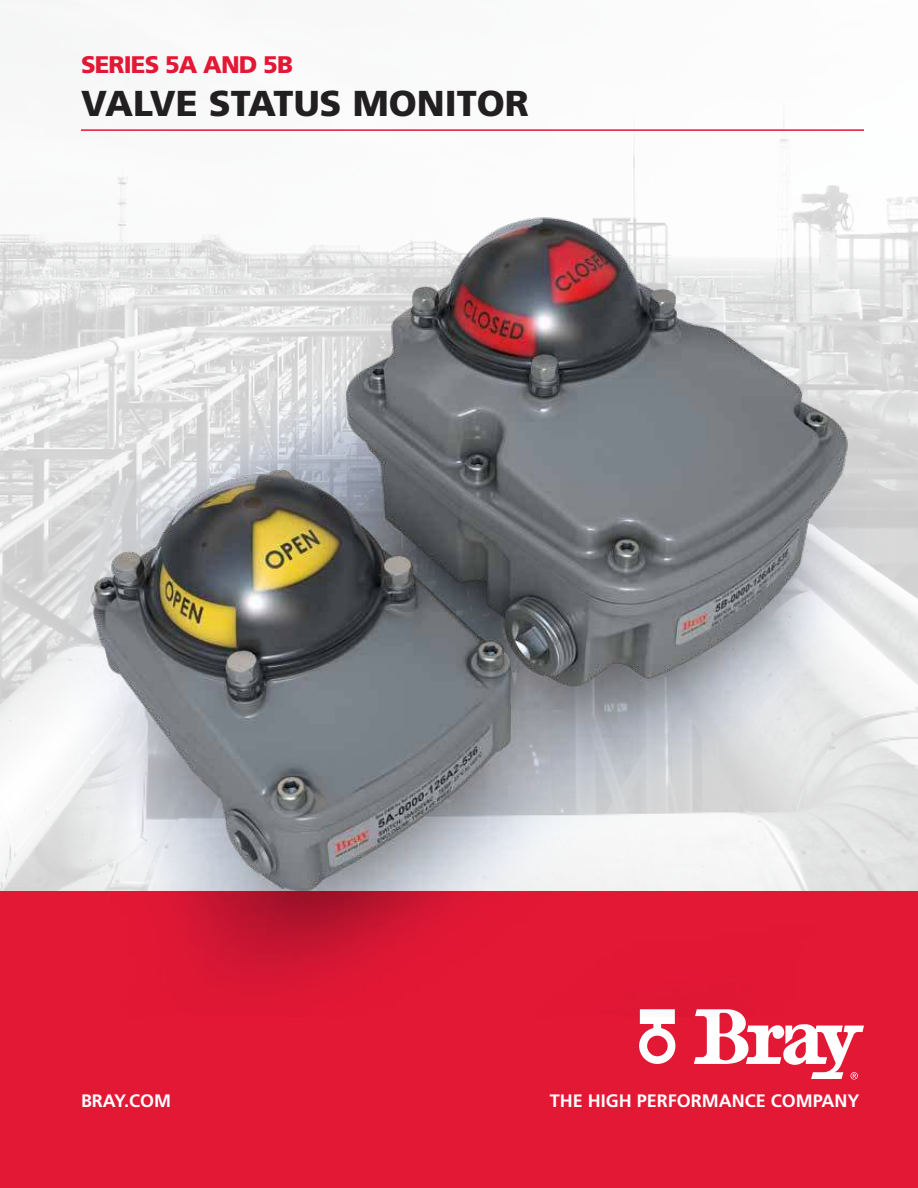
<style>
.page{position:relative;width:918px;height:1188px;background:#fff}
.page>*{position:absolute;margin:0;border:0;box-sizing:border-box;transform-origin:0 0}
.t1{font:900 36px "Frutiger";color:#221f20}
.t2{font:900 24px "Frutiger";letter-spacing:-.035em;color:#e21835}
.t3{font:700 18px "Frutiger";color:#fff}
</style>
<div class="page">
<img style="left:633px;top:119px;width:285px;height:772px">
<div style="left:0;top:891px;width:918px;height:297px;background:#e21835"></div>
<hr style="left:81px;top:129px;width:783px;height:2px;background:#e21835">
<svg style="left:694px;top:1016px;width:170px;height:63px"></svg>
<svg style="left:639px;top:1016px;width:36px;height:48px"></svg>
<img style="left:0;top:156px;width:864px;height:860px">
<h2 class="t2" style="left:81px;top:54px;width:214px">SERIES 5A AND 5B</h2>
<h1 class="t1" style="left:81px;top:88px;width:449px">VALVE STATUS MONITOR</h1>
<p class="t3" style="left:81px;top:1093px;width:92px">BRAY.COM</p>
<p class="t3" style="left:550px;top:1093px;width:311px">THE HIGH PERFORMANCE COMPANY</p>
</div>
